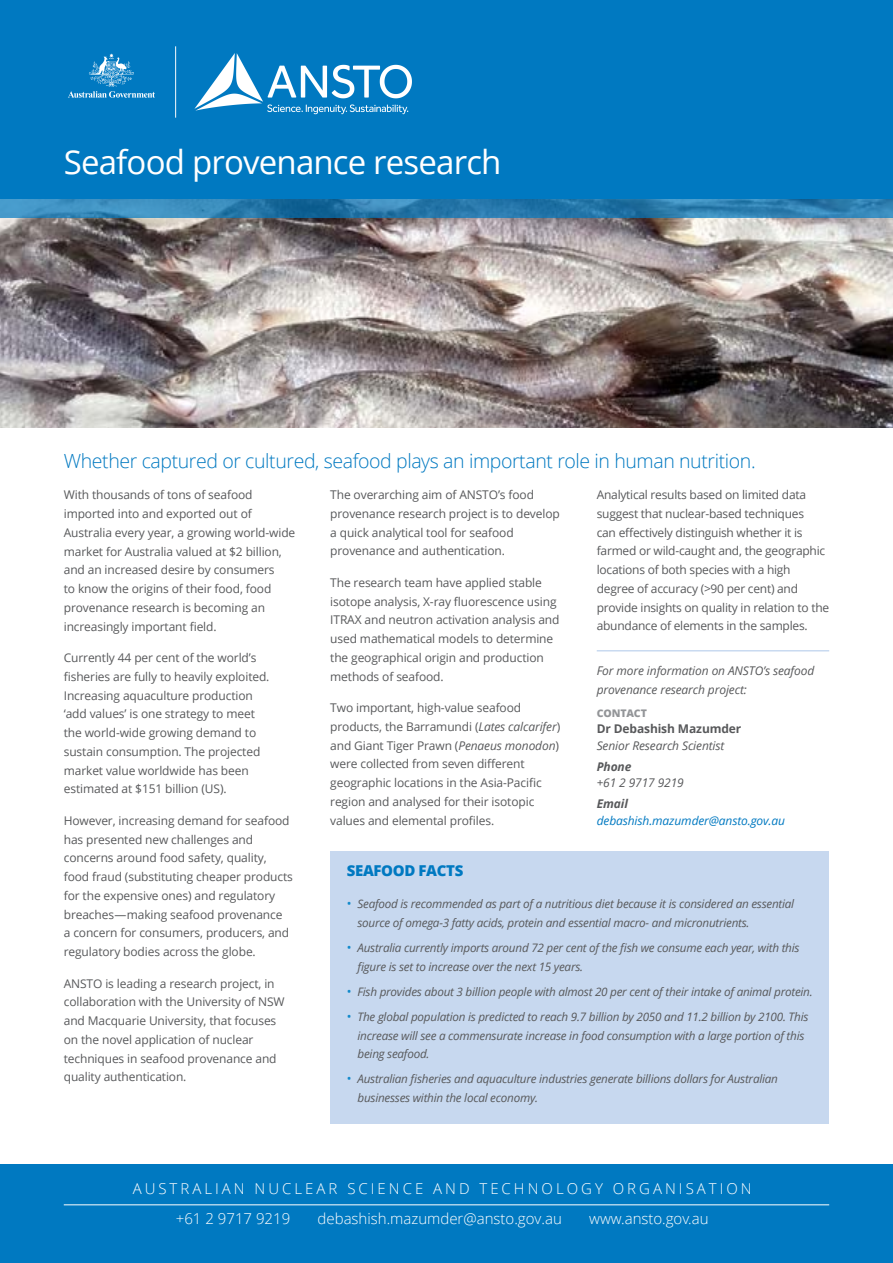
<style>
.page{position:relative;width:893px;height:1263px;background:#fff}
.page>*{position:absolute;margin:0;border:0;box-sizing:border-box;transform-origin:0 0}
.t1{font:33px "Open Sans";letter-spacing:-.025em;color:#fff}
.t2{font:300 19.5px "Open Sans";letter-spacing:-.02em;color:#0079c1}
.t3{font:300 15px "Open Sans";color:#fff}
.t4{font:300 15px "Open Sans";letter-spacing:.2em;color:#fff}
.t5{font:800 15px "Open Sans";letter-spacing:-.025em;color:#0079c1}
.t6{font:12px/18.8px "Open Sans";letter-spacing:-.01em;color:#58595b}
.t7{font:italic 12px/18.8px "Open Sans";letter-spacing:-.01em;color:#58595b}
.t8{font:italic 12px "Open Sans";letter-spacing:-.01em;color:#0079c1}
.t9{font:700 12px "Open Sans";letter-spacing:-.01em;color:#58595b}
.t10{font:italic 700 12px "Open Sans";letter-spacing:-.01em;color:#58595b}
.t11{font:italic 11.7px/18.8px "Open Sans";letter-spacing:-.02em;color:#58595b}
.t12{font:800 10.5px "Open Sans";letter-spacing:-.01em;color:#939598}
.s1{font-style:italic}
.s2{font-style:normal;font-size:12.75px;color:#128acb}
</style>
<div class="page">
<img style="left:0;top:217px;width:893px;height:210px">
<div style="left:0;top:0;width:893px;height:198px;background:#0079c1"></div>
<svg style="left:0;top:198px;width:893px;height:19px;background:#2b7eb1"></svg>
<div style="left:0;top:1164px;width:893px;height:99px;background:#0079c1"></div>
<hr style="left:64px;top:1204px;width:765px;height:1px;background:#fff">
<div style="left:330px;top:852px;width:499px;height:272px;background:#c7d8ef"></div>
<hr style="left:597px;top:650px;width:232px;height:1px;background:#adc8e9">
<img style="left:68px;top:47px;width:344px;height:71px">
<h1 class="t1" style="left:64px;top:139px;width:439px">Seafood provenance research</h1>
<h2 class="t2" style="left:64px;top:447px;width:693px">Whether captured or cultured, seafood plays an important role in human nutrition.</h2>
<p class="t6" style="left:64px;top:485px;width:233px">With thousands of tons of seafood imported into and exported out of Australia every year, a growing world-wide market for Australia valued at $2 billion, and an increased desire by consumers<br>to know the origins of their food, food provenance research is becoming an increasingly important field.</p>
<p class="t6" style="left:64px;top:648px;width:207px">Currently 44 per cent of the world’s fisheries are fully to heavily exploited.<br>Increasing aquaculture production ‘add values’ is one strategy to meet the world-wide growing demand to sustain consumption. The projected market value worldwide has been estimated at $151 billion (US).</p>
<p class="t6" style="left:64px;top:811px;width:231px">However, increasing demand for seafood has presented new challenges and concerns around food safety, quality, food fraud (substituting cheaper products for the expensive ones) and regulatory breaches—making seafood provenance<br>a concern for consumers, producers, and regulatory bodies across the globe.</p>
<p class="t6" style="left:64px;top:973px;width:222px">ANSTO is leading a research project, in collaboration with the University of NSW and Macquarie University, that focuses on the novel application of nuclear techniques in seafood provenance and quality authentication.</p>
<p class="t6" style="left:330px;top:485px;width:231px">The overarching aim of ANSTO’s food provenance research project is to develop a quick analytical tool for seafood provenance and authentication.</p>
<p class="t6" style="left:330px;top:573px;width:231px">The research team have applied stable isotope analysis, X-ray fluorescence using ITRAX and neutron activation analysis and used mathematical models to determine the geographical origin and production methods of seafood.</p>
<p class="t6" style="left:330px;top:698px;width:231px">Two important, high-value seafood products, the Barramundi (<span class="s1">Lates calcarifer</span>) and Giant Tiger Prawn (<span class="s1">Penaeus monodon</span>) were collected from seven different geographic locations in the Asia-Pacific region and analysed for their isotopic values and elemental profiles.</p>
<p class="t6" style="left:597px;top:485px;width:234px">Analytical results based on limited data suggest that nuclear-based techniques<br>can effectively distinguish whether it is farmed or wild-caught and, the geographic locations of both species with a high degree of accuracy (&gt;90 per cent) and provide insights on quality in relation to the abundance of elements in the samples.</p>
<p class="t7" style="left:597px;top:661px;width:219px">For more information on ANSTO’s seafood provenance research project:</p>
<p class="t12" style="left:597px;top:705px;width:52px">CONTACT</p>
<p class="t9" style="left:597px;top:720px;width:146px">Dr Debashish Mazumder</p>
<p class="t7" style="left:597px;top:736px;width:129px">Senior Research Scientist</p>
<p class="t10" style="left:597px;top:758px;width:36px">Phone</p>
<p class="t7" style="left:597px;top:773px;width:89px">+61 2 9717 9219</p>
<p class="t10" style="left:597px;top:795px;width:33px">Email</p>
<p class="t8" style="left:597px;top:812px;width:190px">debashish.mazumder@ansto.gov.au</p>
<p class="t5" style="left:347px;top:859px;width:118px">SEAFOOD FACTS</p>
<p class="t11" style="left:358px;top:894px;width:438px;text-indent:-11px"><span class="s2">•</span> Seafood is recommended as part of a nutritious diet because it is considered an essential source of omega-3 fatty acids, protein and essential macro- and micronutrients.</p>
<p class="t11" style="left:358px;top:938px;width:443px;text-indent:-11px"><span class="s2">•</span> Australia currently imports around 72 per cent of the fish we consume each year, with this figure is set to increase over the next 15 years.</p>
<p class="t11" style="left:347px;top:982px;width:467px"><span class="s2">•</span> Fish provides about 3 billion people with almost 20 per cent of their intake of animal protein.</p>
<p class="t11" style="left:358px;top:1007px;width:452px;text-indent:-11px"><span class="s2">•</span> The global population is predicted to reach 9.7 billion by 2050 and 11.2 billion by 2100. This increase will see a commensurate increase in food consumption with a large portion of this being seafood.</p>
<p class="t11" style="left:358px;top:1069px;width:422px;text-indent:-11px"><span class="s2">•</span> Australian fisheries and aquaculture industries generate billions dollars for Australian businesses within the local economy.</p>
<p class="t4" style="left:133px;top:1178px;width:621px">AUSTRALIAN NUCLEAR SCIENCE AND TECHNOLOGY ORGANISATION</p>
<p class="t3" style="left:176px;top:1208px;width:116px">+61 2 9717 9219</p>
<p class="t3" style="left:318px;top:1208px;width:246px">debashish.mazumder@ansto.gov.au</p>
<p class="t3" style="left:589px;top:1208px;width:121px">www.ansto.gov.au</p>
</div>
